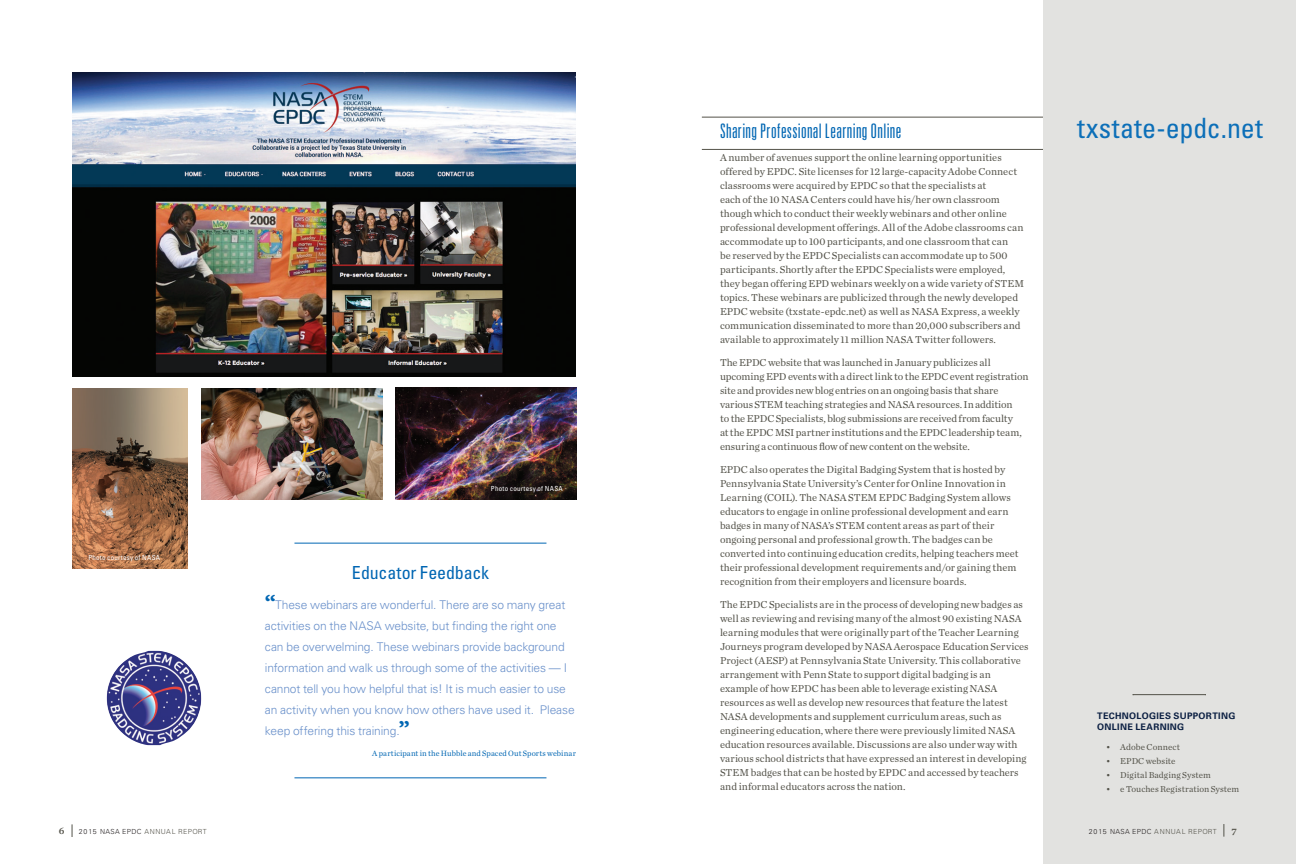
<style>
.page{position:relative;width:1296px;height:864px;background:#fff}
.page>*{position:absolute;margin:0;border:0;box-sizing:border-box;transform-origin:0 0}
.t1{font:condensed 28px "Univers LT Std";letter-spacing:.005em;color:#0c6fb8}
.t2{font:300 ultra-condensed 20px "Univers LT Std";letter-spacing:.02em;color:#0166b3}
.t3{font:condensed 18px "Univers LT Std";letter-spacing:-.01em;color:#0166b3}
.t4{font:300 12px/21px "Univers LT Std";letter-spacing:-.01em;color:#6990ca}
.t5{font:10.5px/14px "Chronicle Text G1";color:#535249}
.t6{font:10px "Chronicle Text G1 Semi";color:#535249}
.t7{font:9px "Chronicle Text G1";letter-spacing:.01em;color:#535249}
.t8{font:700 9px/11px "Univers LT Std";letter-spacing:.035em;color:#0c2043}
.t9{font:8px "Chronicle Text G1";letter-spacing:.01em;color:#0166b3}
.t10{font:300 7px "Univers LT Std";letter-spacing:.05em;color:#231f20}
.t11{font:condensed 7px "Univers LT Std";letter-spacing:.035em;color:#fff}
.s1{font-family:"Garamond Premr Pro Bd Capt";font-weight:400;font-size:24px;color:#0166b3}
.s2{color:#535249}
</style>
<div class="page">
<hr style="left:702px;top:117px;width:403px;height:1px;background:#535249">
<hr style="left:702px;top:149px;width:403px;height:1px;background:#535249">
<div style="left:1043px;top:0;width:253px;height:864px;background:#e2e2e0"></div>
<img style="left:72px;top:73px;width:504px;height:303px">
<hr style="left:294px;top:543px;width:252px;height:1px;background:#0166b3">
<hr style="left:294px;top:778px;width:252px;height:1px;background:#0166b3">
<img style="left:72px;top:388px;width:116px;height:181px">
<img style="left:395px;top:388px;width:181px;height:112px">
<img style="left:202px;top:388px;width:180px;height:112px">
<img style="left:106px;top:651px;width:96px;height:94px">
<svg style="left:72px;top:824px;width:1px;height:13px"></svg>
<svg style="left:1224px;top:824px;width:1px;height:13px"></svg>
<hr style="left:1133px;top:694px;width:72px;height:1px;background:#535249">
<p class="t11" style="left:88px;top:553px;width:73px">Photo courtesy of NASA</p>
<p class="t11" style="left:491px;top:484px;width:73px">Photo courtesy of NASA</p>
<h3 class="t3" style="left:352px;top:561px;width:139px">Educator Feedback</h3>
<p class="t4" style="left:265px;top:594px;width:311px"><span class="s1">“</span>These webinars are wonderful. There are so many great activities on the NASA website, but finding the right one can be overwelming. These webinars provide background information and walk us through some of the activities — I cannot tell you how helpful that is! It is much easier to use an activity when you know how others have used it. Please keep offering this training.<span class="s1">”</span></p>
<p class="t9" style="left:372px;top:748px;width:205px">A participant in the Hubble and Spaced Out Sports webinar</p>
<h2 class="t2" style="left:720px;top:121px;width:183px">Sharing Professional Learning Online</h2>
<p class="t5" style="left:720px;top:151px;width:306px">A number of avenues support the online learning opportunities offered by EPDC. Site licenses for 12 large-capacity Adobe Connect classrooms were acquired by EPDC so that the specialists at<br>each of the 10 NASA Centers could have his/her own classroom though which to conduct their weekly webinars and other online professional development offerings. All of the Adobe classrooms can accommodate up to 100 participants, and one classroom that can<br>be reserved by the EPDC Specialists can accommodate up to 500 participants. Shortly after the EPDC Specialists were employed, they began offering EPD webinars weekly on a wide variety of STEM topics. These webinars are publicized through the newly developed EPDC website (txstate-epdc.net) as well as NASA Express, a weekly communication disseminated to more than 20,000 subscribers and available to approximately 11 million NASA Twitter followers.</p>
<p class="t5" style="left:720px;top:355px;width:310px">The EPDC website that was launched in January publicizes all upcoming EPD events with a direct link to the EPDC event registration site and provides new blog entries on an ongoing basis that share various STEM teaching strategies and NASA resources. In addition<br>to the EPDC Specialists, blog submissions are received from faculty<br>at the EPDC MSI partner institutions and the EPDC leadership team, ensuring a continuous flow of new content on the website.</p>
<p class="t5" style="left:720px;top:462px;width:300px">EPDC also operates the Digital Badging System that is hosted by Pennsylvania State University’s Center for Online Innovation in Learning (COIL). The NASA STEM EPDC Badging System allows educators to engage in online professional development and earn badges in many of NASA’s STEM content areas as part of their ongoing personal and professional growth. The badges can be converted into continuing education credits, helping teachers meet their professional development requirements and/or gaining them recognition from their employers and licensure boards.</p>
<p class="t5" style="left:720px;top:597px;width:310px">The EPDC Specialists are in the process of developing new badges as well as reviewing and revising many of the almost 90 existing NASA learning modules that were originally part of the Teacher Learning Journeys program developed by NASA Aerospace Education Services Project (AESP) at Pennsylvania State University. This collaborative arrangement with Penn State to support digital badging is an example of how EPDC has been able to leverage existing NASA resources as well as develop new resources that feature the latest NASA developments and supplement curriculum areas, such as engineering education, where there were previously limited NASA education resources available. Discussions are also under way with various school districts that have expressed an interest in developing STEM badges that can be hosted by EPDC and accessed by teachers and informal educators across the nation.</p>
<h1 class="t1" style="left:1077px;top:110px;width:187px">txstate-epdc.net</h1>
<p class="t8" style="left:1097px;top:711px;width:140px">TECHNOLOGIES SUPPORTING<br>ONLINE LEARNING</p>
<p class="t7" style="left:1106px;top:742px;width:75px">• Adobe Connect</p>
<p class="t7" style="left:1106px;top:756px;width:71px">• EPDC website</p>
<p class="t7" style="left:1106px;top:770px;width:106px">• Digital Badging System</p>
<p class="t7" style="left:1106px;top:783px;width:135px">• e Touches Registration System</p>
<p class="t6" style="left:59px;top:825px;width:7px">6</p>
<p class="t10" style="left:79px;top:828px;width:130px">2015 NASA EPDC <span class="s2">ANNUAL REPORT</span></p>
<p class="t10" style="left:1089px;top:827px;width:130px">2015 NASA EPDC <span class="s2">ANNUAL REPORT</span></p>
<p class="t6" style="left:1232px;top:825px;width:7px">7</p>
</div>
